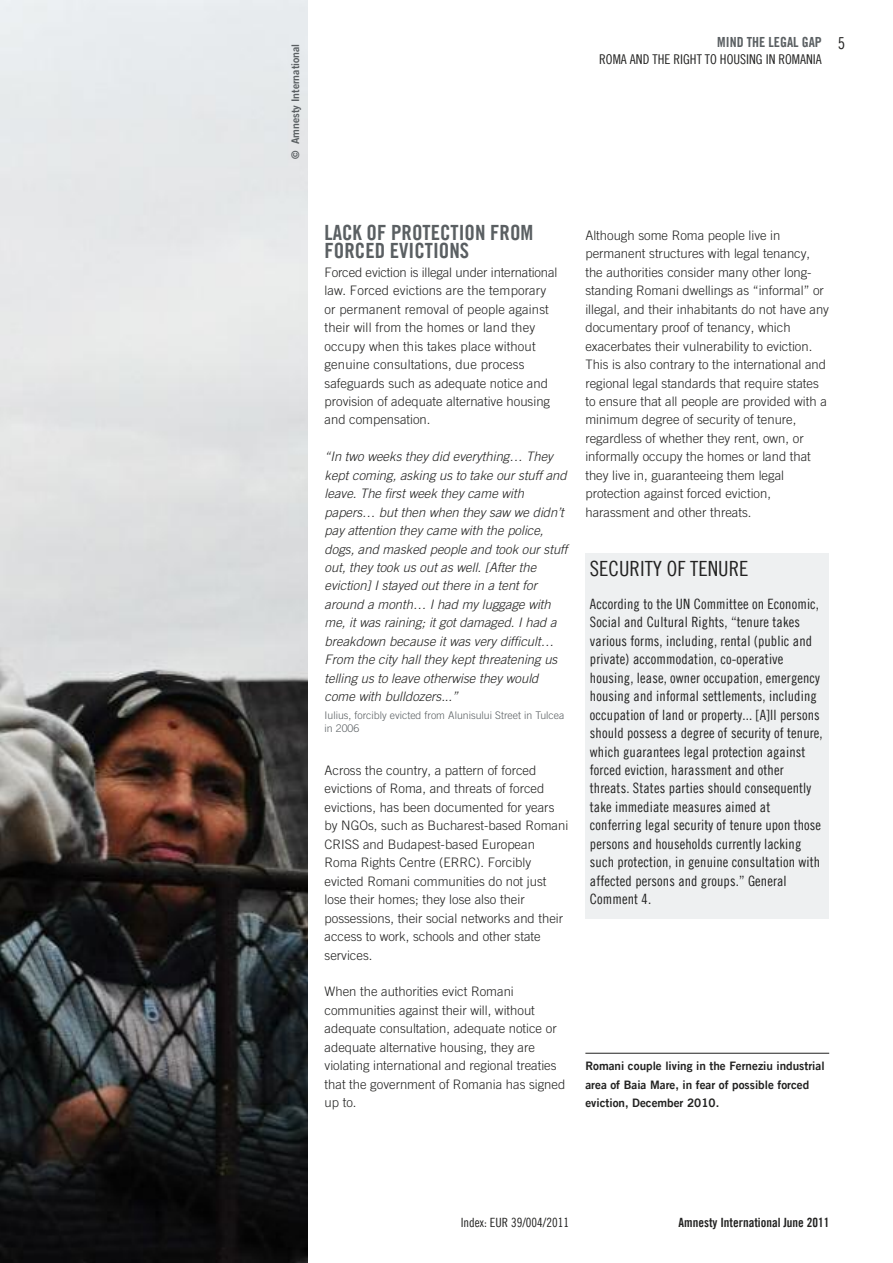
<style>
.page{position:relative;width:893px;height:1263px;background:#fff}
.page>*{position:absolute;margin:0;border:0;box-sizing:border-box;transform-origin:0 0}
.t1{font:21px/18.5px "Amnesty Trade Gothic Bd Cn 20";color:#5a5f62}
.t2{font:21px "Amnesty Trade Gothic Cn 18";color:#222221}
.t3{font:16.5px "Amnesty Trade Gothic Cn 18";color:#222221}
.t4{font:14.25px/18.5px "Amnesty Trade Gothic Cn 18";letter-spacing:.01em;color:#222221}
.t5{font:13.95px "Amnesty Trade Gothic Bd Cn 20";color:#5a5f62}
.t6{font:13.5px "Amnesty Trade Gothic Cn 18";color:#222221}
.t7{font:300 13.05px/18.5px "Amnesty Trade Gothic";color:#222221}
.t8{font:italic 300 13.05px/18.5px "Amnesty Trade Gothic";color:#222221}
.t9{font:12.75px "Amnesty Trade Gothic Bd Cn 20";color:#222221}
.t10{font:12.75px "Amnesty Trade Gothic Cn 18";color:#222221}
.t11{font:11.7px/18.5px "Amnesty Trade Gothic Bd 2";color:#222221}
.t12{font:300 10.5px/13.5px "Amnesty Trade Gothic";color:#5a5f62}
.t13{font:10.5px "Amnesty Trade Gothic Bd 2";color:#5a5f62}
</style>
<div class="page">
<img style="left:0;top:0;width:308px;height:1263px">
<div style="left:585px;top:554px;width:244px;height:365px;background:#eef0f1"></div>
<hr style="left:585px;top:1053px;width:244px;height:1px;background:#222221">
<p class="t13" style="left:289px;top:159px;width:117px;rotate:-90deg">© Amnesty International</p>
<p class="t5" style="left:717px;top:33px;width:106px">MIND THE LEGAL GAP</p>
<p class="t6" style="left:599px;top:50px;width:224px">roma and the right to housing in romania</p>
<p class="t3" style="left:838px;top:33px;width:9px">5</p>
<h1 class="t1" style="left:325px;top:223px;width:210px">LACK OF PROTECTION FROM<br>FORCED EVICTIONS</h1>
<p class="t7" style="left:325px;top:263px;width:234px">Forced eviction is illegal under international law. Forced evictions are the temporary or permanent removal of people against their will from the homes or land they occupy when this takes place without genuine consultations, due process safeguards such as adequate notice and provision of adequate alternative housing and compensation.</p>
<p class="t8" style="left:325px;top:447px;width:244px">“In two weeks they did everything… They kept coming, asking us to take our stuff and leave. The first week they came with papers… but then when they saw we didn’t pay attention they came with the police, dogs, and masked people and took our stuff out, they took us out as well. [After the eviction] I stayed out there in a tent for around a month… I had my luggage with me, it was raining; it got damaged. I had a breakdown because it was very difficult… From the city hall they kept threatening us telling us to leave otherwise they would come with bulldozers...”</p>
<p class="t12" style="left:325px;top:708px;width:241px">Iulius, forcibly evicted from Alunisului Street in Tulcea in 2006</p>
<p class="t7" style="left:325px;top:761px;width:245px">Across the country, a pattern of forced evictions of Roma, and threats of forced evictions, has been documented for years by NGOs, such as Bucharest-based Romani CRISS and Budapest-based European Roma Rights Centre (ERRC). Forcibly evicted Romani communities do not just lose their homes; they lose also their possessions, their social networks and their access to work, schools and other state services.</p>
<p class="t7" style="left:325px;top:982px;width:242px">When the authorities evict Romani communities against their will, without adequate consultation, adequate notice or adequate alternative housing, they are violating international and regional treaties that the government of Romania has signed up to.</p>
<p class="t7" style="left:585px;top:226px;width:245px">Although some Roma people live in permanent structures with legal tenancy, the authorities consider many other long&shy;standing Romani dwellings as “informal” or illegal, and their inhabitants do not have any documentary proof of tenancy, which exacerbates their vulnerability to eviction.<br>This is also contrary to the international and regional legal standards that require states to ensure that all people are provided with a minimum degree of security of tenure, regardless of whether they rent, own, or informally occupy the homes or land that they live in, guaranteeing them legal protection against forced eviction, harassment and other threats.</p>
<h1 class="t2" style="left:590px;top:556px;width:160px">seCurity oF tenure</h1>
<p class="t4" style="left:590px;top:594px;width:234px">according to the un Committee on economic, social and Cultural rights, “tenure takes various forms, including, rental (public and private) accommodation, co-operative housing, lease, owner occupation, emergency housing and informal settlements, including occupation of land or property... [a]ll persons should possess a degree of security of tenure, which guarantees legal protection against forced eviction, harassment and other threats. states parties should consequently take immediate measures aimed at conferring legal security of tenure upon those persons and households currently lacking such protection, in genuine consultation with affected persons and groups.” general Comment 4.</p>
<p class="t11" style="left:585px;top:1056px;width:241px">Romani couple living in the Ferneziu industrial area of Baia Mare, in fear of possible forced eviction, December 2010.</p>
<p class="t10" style="left:461px;top:1214px;width:110px">index: eur 39/004/2011</p>
<p class="t9" style="left:679px;top:1214px;width:152px">AMNESTY INTERNATIONAL JUNE 2011</p>
</div>
